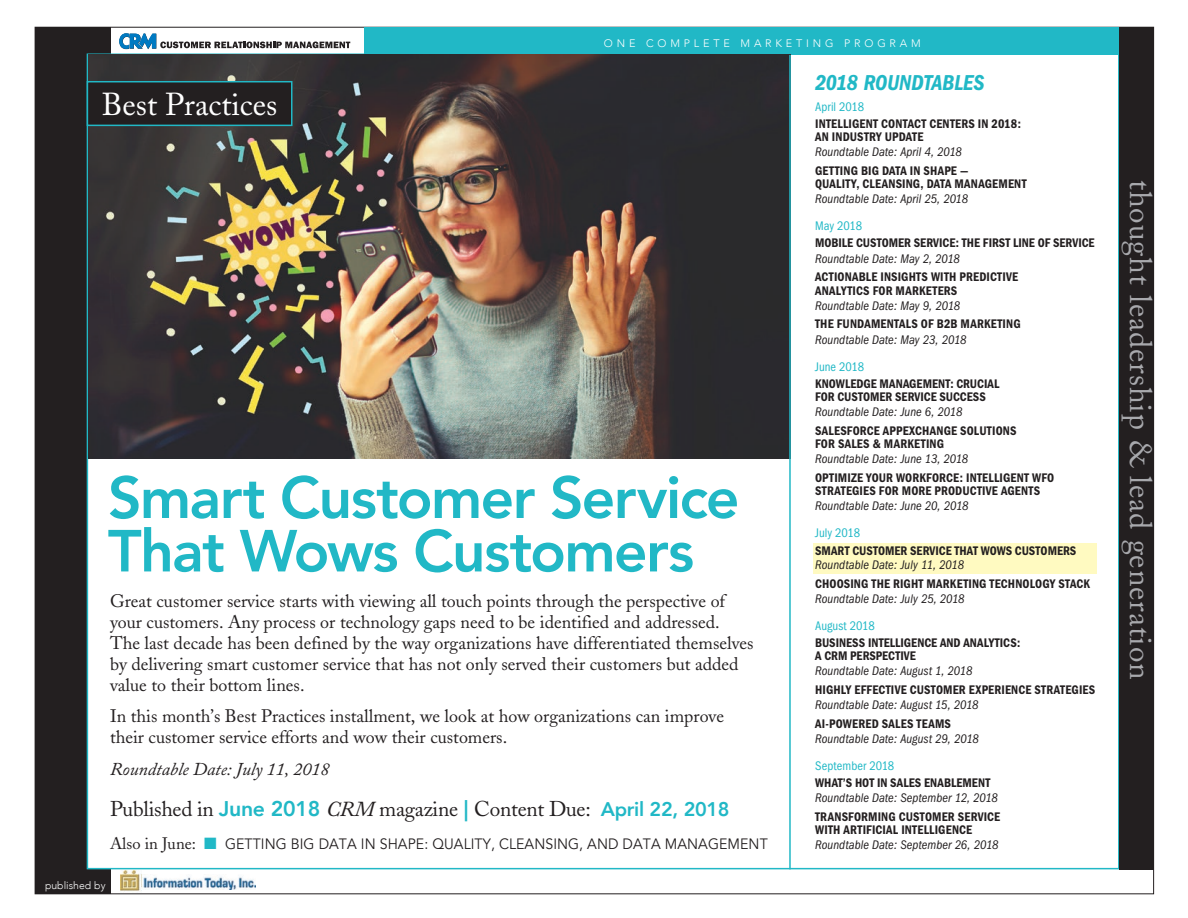
<style>
.page{position:relative;width:1188px;height:918px;background:#fff}
.page>*{position:absolute;margin:0;border:0;box-sizing:border-box;transform-origin:0 0}
.t1{font:800 58.65px/53.4px "Avenir";letter-spacing:-.025em;color:#21b8c6}
.t2{font:31.5px "Adobe Caslon";color:#fff}
.t3{font:31.05px "Adobe Caslon";letter-spacing:.03em;color:#a8a9ad}
.Reserv_Close_Date{font:italic 600 condensed 22.35px "Franklin Gothic";letter-spacing:-.005em;color:#21b8c6}
.t4{font:21.3px "Adobe Caslon";letter-spacing:-.015em;color:#231f20}
.t5{font:18px/21px "Adobe Caslon";color:#231f20}
.t6{font:italic 18px "Adobe Caslon";color:#231f20}
.t7{font:15px "Avenir";letter-spacing:.005em;color:#231f20;scale:.94 1}
.Topic_title{font:600 condensed 12.9px/13px "Franklin Gothic";letter-spacing:.01em;color:#231f20}
.Reserv_Close_Date-2{font:italic condensed 12.9px "Franklin Gothic";letter-spacing:.005em;color:#231f20}
.Calendar_Issue_Date{font:condensed 12.9px "Franklin Gothic";color:#21b8c6}
.t8{font:300 10.8px "Avenir";letter-spacing:.35em;color:#fff}
.t9{font:300 10.5px "Avenir";color:#fff}
.s1{font-family:"Avenir";font-weight:800;color:#21b8c6}
.s2{font-style:italic}
.s3{font-family:"Avenir";font-weight:800;font-size:19.8px;color:#21b8c6}
.s4{font-family:"Adobe Caslon";font-size:16.5px}
.s5{color:#21b8c6}
</style>
<div class="page">
<div style="left:35px;top:27px;width:75px;height:867px;background:#231f20"></div>
<svg style="left:119px;top:33px;width:231px;height:16px"></svg>
<div style="left:87px;top:53px;width:1033px;height:816px;background:#fff;border:2px solid #21b8c6"></div>
<img style="left:121px;top:870px;width:21px;height:21px">
<div style="left:364px;top:27px;width:790px;height:28px;background:#21b8c6"></div>
<div style="left:1120px;top:27px;width:34px;height:842px;background:#231f20"></div>
<img style="left:142px;top:876px;width:113px;height:13px">
<img style="left:88px;top:55px;width:701px;height:404px">
<hr style="left:789px;top:55px;width:2px;height:814px;background:#21b8c6">
<div style="left:814px;top:543px;width:283px;height:16px;background:#fffac1"></div>
<div style="left:814px;top:558px;width:283px;height:16px;background:#fffac1"></div>
<div style="left:87px;top:82px;width:205px;height:43px;background:#231f20"></div>
<div style="left:87px;top:81px;width:205px;height:45px;border:2px solid #21b8c6"></div>
<p class="t8" style="left:604px;top:36px;width:318px">ONE COMPLETE MARKETING PROGRAM</p>
<p class="t2" style="left:102px;top:85px;width:177px">Best Practices</p>
<p class="t1" style="left:108px;top:471px;width:633px">Smart Customer Service<br>That Wows Customers</p>
<p class="t5" style="left:110px;top:590px;width:645px">Great customer service starts with viewing all touch points through the perspective of your customers. Any process or technology gaps need to be identified and addressed.<br>The last decade has been defined by the way organizations have differentiated themselves by delivering smart customer service that has not only served their customers but added value to their bottom lines.</p>
<p class="t5" style="left:110px;top:706px;width:616px">In this month’s Best Practices installment, we look at how organizations can improve their customer service efforts and wow their customers.</p>
<p class="t6" style="left:110px;top:759px;width:221px">Roundtable Date: July 11, 2018</p>
<p class="t4" style="left:110px;top:796px;width:621px">Published in <span class="s1">June 2018</span> <span class="s2">CRM</span> magazine <span class="s1">|</span> Content Due: <span class="s3">April 22, 2018</span></p>
<p class="t7" style="left:110px;top:835px;width:701px"><span class="s4">Also in June:</span> <span class="s5">■</span> GETTING BIG DATA IN SHAPE: QUALITY, CLEANSING, AND DATA MANAGEMENT</p>
<p class="t9" style="left:45px;top:879px;width:62px">published by</p>
<p class="Reserv_Close_Date" style="left:815px;top:70px;width:171px">2018 ROUNDTABLES</p>
<p class="Calendar_Issue_Date" style="left:815px;top:100px;width:51px">April 2018</p>
<p class="Topic_title" style="left:815px;top:117px;width:207px">INTELLIGENT CONTACT CENTERS IN 2018:<br>AN INDUSTRY UPDATE</p>
<p class="Reserv_Close_Date-2" style="left:815px;top:145px;width:148px">Roundtable Date: April 4, 2018</p>
<p class="Topic_title" style="left:815px;top:164px;width:213px">GETTING BIG DATA IN SHAPE —<br>QUALITY, CLEANSING, DATA MANAGEMENT</p>
<p class="Reserv_Close_Date-2" style="left:815px;top:192px;width:154px">Roundtable Date: April 25, 2018</p>
<p class="Calendar_Issue_Date" style="left:815px;top:219px;width:49px">May 2018</p>
<p class="Topic_title" style="left:815px;top:237px;width:281px">MOBILE CUSTOMER SERVICE: THE FIRST LINE OF SERVICE</p>
<p class="Reserv_Close_Date-2" style="left:815px;top:251px;width:146px">Roundtable Date: May 2, 2018</p>
<p class="Topic_title" style="left:815px;top:271px;width:205px">ACTIONABLE INSIGHTS WITH PREDICTIVE<br>ANALYTICS FOR MARKETERS</p>
<p class="Reserv_Close_Date-2" style="left:815px;top:298px;width:147px">Roundtable Date: May 9, 2018</p>
<p class="Topic_title" style="left:815px;top:318px;width:207px">THE FUNDAMENTALS OF B2B MARKETING</p>
<p class="Reserv_Close_Date-2" style="left:815px;top:332px;width:153px">Roundtable Date: May 23, 2018</p>
<p class="Calendar_Issue_Date" style="left:815px;top:359px;width:51px">June 2018</p>
<p class="Topic_title" style="left:815px;top:377px;width:186px">KNOWLEDGE MANAGEMENT: CRUCIAL<br>FOR CUSTOMER SERVICE SUCCESS</p>
<p class="Reserv_Close_Date-2" style="left:815px;top:404px;width:149px">Roundtable Date: June 6, 2018</p>
<p class="Topic_title" style="left:815px;top:424px;width:203px">SALESFORCE APPEXCHANGE SOLUTIONS<br>FOR SALES &amp; MARKETING</p>
<p class="Reserv_Close_Date-2" style="left:815px;top:451px;width:155px">Roundtable Date: June 13, 2018</p>
<p class="Topic_title" style="left:815px;top:471px;width:241px">OPTIMIZE YOUR WORKFORCE: INTELLIGENT WFO<br>STRATEGIES FOR MORE PRODUCTIVE AGENTS</p>
<p class="Reserv_Close_Date-2" style="left:815px;top:498px;width:155px">Roundtable Date: June 20, 2018</p>
<p class="Calendar_Issue_Date" style="left:815px;top:525px;width:47px">July 2018</p>
<p class="Topic_title" style="left:815px;top:545px;width:263px">SMART CUSTOMER SERVICE THAT WOWS CUSTOMERS</p>
<p class="Reserv_Close_Date-2" style="left:815px;top:558px;width:150px">Roundtable Date: July 11, 2018</p>
<p class="Topic_title" style="left:815px;top:577px;width:276px">CHOOSING THE RIGHT MARKETING TECHNOLOGY STACK</p>
<p class="Reserv_Close_Date-2" style="left:815px;top:592px;width:151px">Roundtable Date: July 25, 2018</p>
<p class="Calendar_Issue_Date" style="left:815px;top:618px;width:61px">August 2018</p>
<p class="Topic_title" style="left:815px;top:636px;width:207px">BUSINESS INTELLIGENCE AND ANALYTICS:<br>A CRM PERSPECTIVE</p>
<p class="Reserv_Close_Date-2" style="left:815px;top:664px;width:159px">Roundtable Date: August 1, 2018</p>
<p class="Topic_title" style="left:815px;top:683px;width:282px">HIGHLY EFFECTIVE CUSTOMER EXPERIENCE STRATEGIES</p>
<p class="Reserv_Close_Date-2" style="left:815px;top:698px;width:165px">Roundtable Date: August 15, 2018</p>
<p class="Topic_title" style="left:815px;top:717px;width:137px">AI-POWERED SALES TEAMS</p>
<p class="Reserv_Close_Date-2" style="left:815px;top:732px;width:165px">Roundtable Date: August 29, 2018</p>
<p class="Calendar_Issue_Date" style="left:815px;top:759px;width:81px">September 2018</p>
<p class="Topic_title" style="left:815px;top:777px;width:177px">WHAT’S HOT IN SALES ENABLEMENT</p>
<p class="Reserv_Close_Date-2" style="left:815px;top:791px;width:184px">Roundtable Date: September 12, 2018</p>
<p class="Topic_title" style="left:815px;top:810px;width:187px">TRANSFORMING CUSTOMER SERVICE<br>WITH ARTIFICIAL INTELLIGENCE</p>
<p class="Reserv_Close_Date-2" style="left:815px;top:838px;width:185px">Roundtable Date: September 26, 2018</p>
<p class="t3" style="left:1159px;top:180px;width:501px;rotate:90deg">thought leadership &amp; lead generation</p>
</div>
